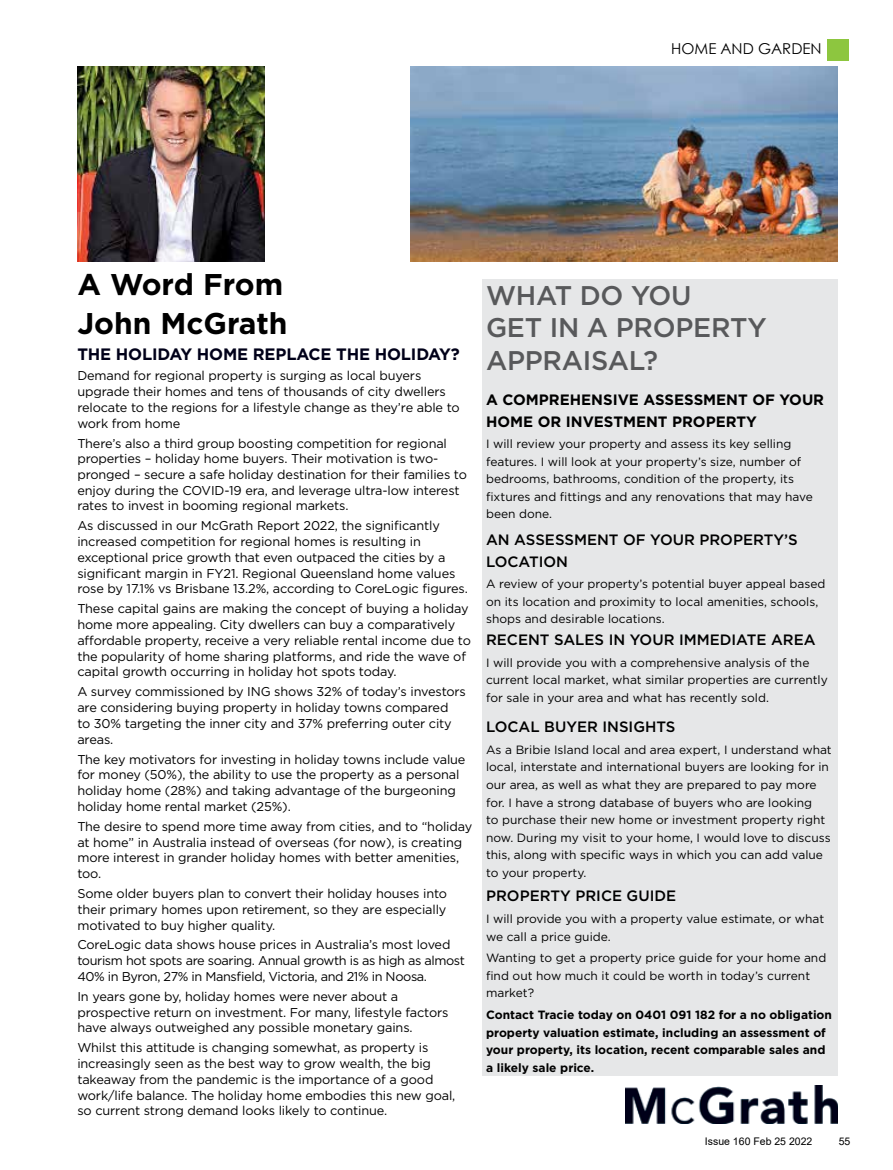
<style>
.page{position:relative;width:893px;height:1170px;background:#fff}
.page>*{position:absolute;margin:0;border:0;box-sizing:border-box;transform-origin:0 0}
.t1{font:700 30px/38.1px "Gotham";color:#000}
.t2{font:500 27px/32.4px "Gotham";letter-spacing:-.01em;color:#58595b}
.t3{font:700 16.5px "Gotham";letter-spacing:-.01em;color:#000019}
.t4{font:500 15px/22px "Gotham";color:#000}
.t5{font:700 15px/22px "Gotham";color:#000}
.t6{font:15px "Century Gothic";color:#000}
.t7{font:12.75px/15.8px "Gotham";letter-spacing:-.01em;color:#000}
.t8{font:12.75px/15.8px "Gotham";letter-spacing:-.03em;color:#000}
.t9{font:12px/17.5px "Gotham";color:#000}
.t10{font:700 12px/17.5px "Gotham";color:#000}
.t11{font:10.5px "Arial";color:#000}
</style>
<div class="page">
<img style="left:625px;top:1085px;width:213px;height:38px">
<div style="left:482px;top:279px;width:356px;height:796px;background:#e6e7e8"></div>
<img style="left:77px;top:67px;width:187px;height:194px">
<img style="left:410px;top:67px;width:428px;height:194px">
<div style="left:828px;top:39px;width:21px;height:21px;background:#8dc63f"></div>
<p class="t6" style="left:671px;top:38px;width:152px">HOME AND GARDEN</p>
<h1 class="t1" style="left:77px;top:265px;width:212px">A Word From<br>John McGrath</h1>
<p class="t3" style="left:77px;top:343px;width:384px">THE HOLIDAY HOME REPLACE THE HOLIDAY?</p>
<p class="t7" style="left:77px;top:367px;width:384px">Demand for regional property is surging as local buyers upgrade their homes and tens of thousands of city dwellers relocate to the regions for a lifestyle change as they’re able to work from home</p>
<p class="t7" style="left:77px;top:435px;width:391px">There’s also a third group boosting competition for regional properties – holiday home buyers. Their motivation is two&shy;pronged – secure a safe holiday destination for their families to enjoy during the COVID-19 era, and leverage ultra-low interest rates to invest in booming regional markets.</p>
<p class="t7" style="left:77px;top:518px;width:392px">As discussed in our McGrath Report 2022, the significantly increased competition for regional homes is resulting in exceptional price growth that even outpaced the cities by a significant margin in FY21. Regional Queensland home values rose by 17.1% vs Brisbane 13.2%, according to CoreLogic figures.</p>
<p class="t7" style="left:77px;top:600px;width:395px">These capital gains are making the concept of buying a holiday home more appealing. City dwellers can buy a comparatively affordable property, receive a very reliable rental income due to the popularity of home sharing platforms, and ride the wave of capital growth occurring in holiday hot spots today.</p>
<p class="t7" style="left:77px;top:683px;width:390px">A survey commissioned by ING shows 32% of today’s investors are considering buying property in holiday towns compared<br>to 30% targeting the inner city and 37% preferring outer city areas.</p>
<p class="t7" style="left:77px;top:750px;width:390px">The key motivators for investing in holiday towns include value for money (50%), the ability to use the property as a personal holiday home (28%) and taking advantage of the burgeoning holiday home rental market (25%).</p>
<p class="t7" style="left:77px;top:818px;width:397px">The desire to spend more time away from cities, and to “holiday at home” in Australia instead of overseas (for now), is creating more interest in grander holiday homes with better amenities, too.</p>
<p class="t7" style="left:77px;top:885px;width:371px;text-align:justify">Some older buyers plan to convert their holiday houses into their primary homes upon retirement, so they are especially motivated to buy higher quality.</p>
<p class="t8" style="left:77px;top:936px;width:389px">CoreLogic data shows house prices in Australia’s most loved tourism hot spots are soaring. Annual growth is as high as almost<br>40% in Byron, 27% in Mansfield, Victoria, and 21% in Noosa.</p>
<p class="t7" style="left:77px;top:988px;width:373px">In years gone by, holiday homes were never about a prospective return on investment. For many, lifestyle factors have always outweighed any possible monetary gains.</p>
<p class="t7" style="left:77px;top:1039px;width:380px">Whilst this attitude is changing somewhat, as property is increasingly seen as the best way to grow wealth, the big takeaway from the pandemic is the importance of a good work/life balance. The holiday home embodies this new goal, so current strong demand looks likely to continue.</p>
<h2 class="t2" style="left:486px;top:279px;width:282px">WHAT DO YOU<br>GET IN A PROPERTY<br>APPRAISAL?</h2>
<p class="t5" style="left:486px;top:388px;width:340px">A COMPREHENSIVE ASSESSMENT OF YOUR<br>HOME OR INVESTMENT PROPERTY</p>
<p class="t9" style="left:486px;top:435px;width:328px">I will review your property and assess its key selling features. I will look at your property’s size, number of bedrooms, bathrooms, condition of the property, its fixtures and fittings and any renovations that may have been done.</p>
<p class="t4" style="left:486px;top:528px;width:313px">AN ASSESSMENT OF YOUR PROPERTY’S<br>LOCATION</p>
<p class="t9" style="left:486px;top:575px;width:341px">A review of your property’s potential buyer appeal based on its location and proximity to local amenities, schools, shops and desirable locations.</p>
<p class="t4" style="left:486px;top:628px;width:331px">RECENT SALES IN YOUR IMMEDIATE AREA</p>
<p class="t9" style="left:486px;top:653px;width:343px">I will provide you with a comprehensive analysis of the current local market, what similar properties are currently for sale in your area and what has recently sold.</p>
<p class="t4" style="left:486px;top:715px;width:191px">LOCAL BUYER INSIGHTS</p>
<p class="t9" style="left:486px;top:740px;width:347px">As a Bribie Island local and area expert, I understand what local, interstate and international buyers are looking for in our area, as well as what they are prepared to pay more for. I have a strong database of buyers who are looking<br>to purchase their new home or investment property right now. During my visit to your home, I would love to discuss this, along with specific ways in which you can add value to your property.</p>
<p class="t4" style="left:486px;top:884px;width:192px">PROPERTY PRICE GUIDE</p>
<p class="t9" style="left:486px;top:909px;width:340px">I will provide you with a property value estimate, or what we call a price guide.</p>
<p class="t9" style="left:486px;top:948px;width:342px">Wanting to get a property price guide for your home and find out how much it could be worth in today’s current market?</p>
<p class="t10" style="left:486px;top:1005px;width:347px">Contact Tracie today on 0401 091 182 for a no obligation property valuation estimate, including an assessment of your property, its location, recent comparable sales and a likely sale price.</p>
<p class="t11" style="left:705px;top:1134px;width:109px">Issue 160 Feb 25 2022</p>
<p class="t11" style="left:839px;top:1134px;width:13px">55</p>
</div>
